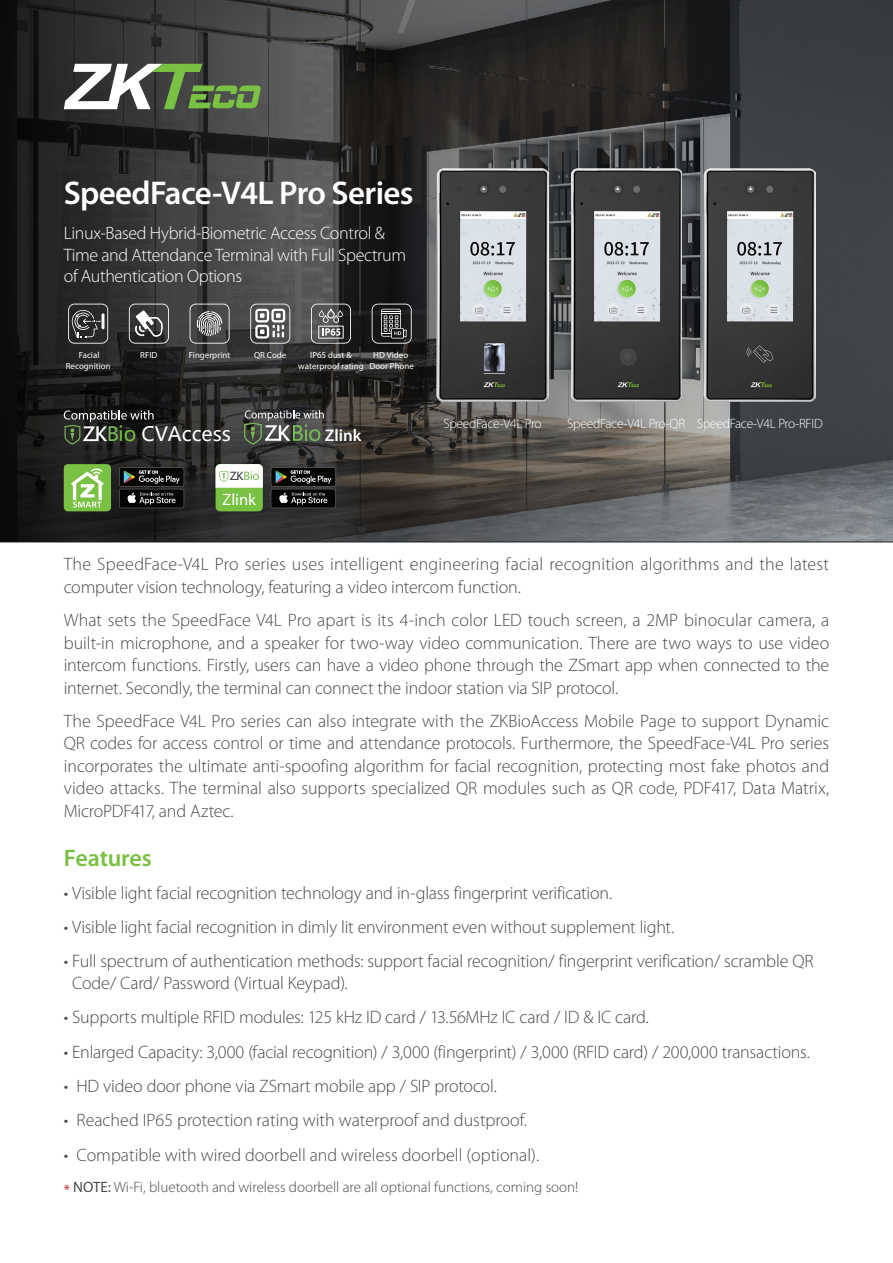
<style>
.page{position:relative;width:893px;height:1263px;background:#fff}
.page>*{position:absolute;margin:0;border:0;box-sizing:border-box;transform-origin:0 0}
.t1{font:600 33px "Myriad Pro";letter-spacing:-.02em;color:#fff}
.t2{font:600 24px "Myriad Pro";letter-spacing:-.01em;color:#79c142}
.t3{font:19.65px "Microsoft Ya Hei";color:#fff}
.t4{font:300 18px/22.5px "Myriad Pro";letter-spacing:-.01em;color:#474a4e}
.t5{font:300 18px/21.6px "Myriad Pro";letter-spacing:-.02em;color:#fff}
.t6{font:600 16.95px "Myriad Pro";color:#fff}
.t7{font:16.5px "Myriad Pro";color:#fff}
.t8{font:300 15px "Myriad Pro";color:#474a4e}
.t9{font:300 13.5px "Myriad Pro";letter-spacing:-.02em;color:#fff}
.t10{font:8.85px/10.6px "Myriad Pro";color:#fff;text-align:center}
.s1{color:#76bb54}
.s2{color:#79c142}
.s3{font-weight:400;color:#c2262c}
.s4{font-weight:400}
</style>
<div class="page">
<svg style="left:0;top:0;width:893px;height:542px;background:#3a3a3b"></svg>
<svg style="left:64px;top:64px;width:197px;height:45px"></svg>
<img style="left:437px;top:169px;width:111px;height:233px">
<img style="left:571px;top:169px;width:111px;height:233px">
<img style="left:704px;top:169px;width:112px;height:233px">
<svg style="left:68px;top:304px;width:40px;height:40px;background:#505050"></svg>
<svg style="left:250px;top:304px;width:40px;height:40px"></svg>
<svg style="left:129px;top:304px;width:40px;height:40px;background:#626262"></svg>
<svg style="left:190px;top:304px;width:40px;height:40px;background:#696969"></svg>
<svg style="left:311px;top:304px;width:40px;height:40px;background:#69696a"></svg>
<svg style="left:372px;top:304px;width:40px;height:40px;background:#474747"></svg>
<svg style="left:119px;top:467px;width:65px;height:41px;background:#2c2e2c"></svg>
<div style="left:64px;top:464px;width:47px;height:47px;background:#79c142;border-radius:4px"></div>
<svg style="left:71px;top:468px;width:33px;height:39px"></svg>
<svg style="left:271px;top:467px;width:65px;height:41px;background:#2d2f2d"></svg>
<div style="left:216px;top:464px;width:47px;height:47px;background:#79c142;border-radius:5px"></div>
<svg style="left:216px;top:464px;width:47px;height:24px"></svg>
<svg style="left:244px;top:410px;width:80px;height:35px;background:#5e655b"></svg>
<svg style="left:64px;top:410px;width:90px;height:35px;background:#3d3f3b"></svg>
<p class="t1" style="left:64px;top:175px;width:351px">SpeedFace-V4L Pro Series</p>
<p class="t5" style="left:64px;top:222px;width:344px">Linux-Based Hybrid-Biometric Access Control &amp;<br>Time and Attendance Terminal with Full Spectrum of Authentication Options</p>
<p class="t10" style="left:79px;top:350px;width:22px">Facial</p>
<p class="t10" style="left:140px;top:350px;width:19px">RFID</p>
<p class="t10" style="left:189px;top:350px;width:43px">Fingerprint</p>
<p class="t10" style="left:254px;top:350px;width:34px">QR Code</p>
<p class="t10" style="left:66px;top:361px;width:46px">Recognition</p>
<p class="t10" style="left:369px;top:350px;width:46px">HD Video<br>Door Phone</p>
<p class="t10" style="left:298px;top:350px;width:67px">IP65 dust &amp; waterproof rating</p>
<p class="t3" style="left:107px;top:421px;width:126px"><span class="s1">B</span><span class="s2">io</span> CVAccess</p>
<p class="t6" style="left:325px;top:426px;width:38px">Zlink</p>
<p class="t7" style="left:222px;top:490px;width:35px">Zlink</p>
<p class="t9" style="left:443px;top:416px;width:100px">SpeedFace-V4L Pro</p>
<p class="t9" style="left:567px;top:416px;width:119px">SpeedFace-V4L Pro-QR</p>
<p class="t9" style="left:697px;top:416px;width:127px">SpeedFace-V4L Pro-RFID</p>
<p class="t4" style="left:64px;top:553px;width:767px">The SpeedFace-V4L Pro series uses intelligent engineering facial recognition algorithms and the latest computer vision technology, featuring a video intercom function.</p>
<p class="t4" style="left:64px;top:609px;width:767px;text-align:justify">What sets the SpeedFace V4L Pro apart is its 4-inch color LED touch screen, a 2MP binocular camera, a built-in microphone, and a speaker for two-way video communication. There are two ways to use video intercom functions. Firstly, users can have a video phone through the ZSmart app when connected to the internet. Secondly, the terminal can connect the indoor station via SIP protocol.</p>
<p class="t4" style="left:64px;top:710px;width:767px;text-align:justify">The SpeedFace V4L Pro series can also integrate with the ZKBioAccess Mobile Page to support Dynamic QR codes for access control or time and attendance protocols. Furthermore, the SpeedFace-V4L Pro series incorporates the ultimate anti-spoofing algorithm for facial recognition, protecting most fake photos and video attacks. The terminal also supports specialized QR modules such as QR code, PDF417, Data Matrix, MicroPDF417, and Aztec.</p>
<p class="t2" style="left:64px;top:845px;width:90px">Features</p>
<p class="t4" style="left:64px;top:882px;width:550px">• Visible light facial recognition technology and in-glass fingerprint verification.</p>
<p class="t4" style="left:64px;top:916px;width:612px">• Visible light facial recognition in dimly lit environment even without supplement light.</p>
<p class="t4" style="left:72px;top:951px;width:743px;line-height:21.6px;text-indent:-9px">• Full spectrum of authentication methods: support facial recognition/ fingerprint verification/ scramble QR<br>Code/ Card/ Password (Virtual Keypad).</p>
<p class="t4" style="left:64px;top:1006px;width:586px">• Supports multiple RFID modules: 125 kHz ID card / 13.56MHz IC card / ID &amp; IC card.</p>
<p class="t4" style="left:64px;top:1041px;width:748px">• Enlarged Capacity: 3,000 (facial recognition) / 3,000 (fingerprint) / 3,000 (RFID card) / 200,000 transactions.</p>
<p class="t4" style="left:64px;top:1075px;width:434px">• HD video door phone via ZSmart mobile app / SIP protocol.</p>
<p class="t4" style="left:64px;top:1109px;width:465px">• Reached IP65 protection rating with waterproof and dustproof.</p>
<p class="t4" style="left:64px;top:1144px;width:477px">• Compatible with wired doorbell and wireless doorbell (optional).</p>
<p class="t8" style="left:64px;top:1178px;width:516px"><span class="s3">*</span> <span class="s4">NOTE:</span> Wi-Fi, bluetooth and wireless doorbell are all optional functions, coming soon!</p>
</div>
